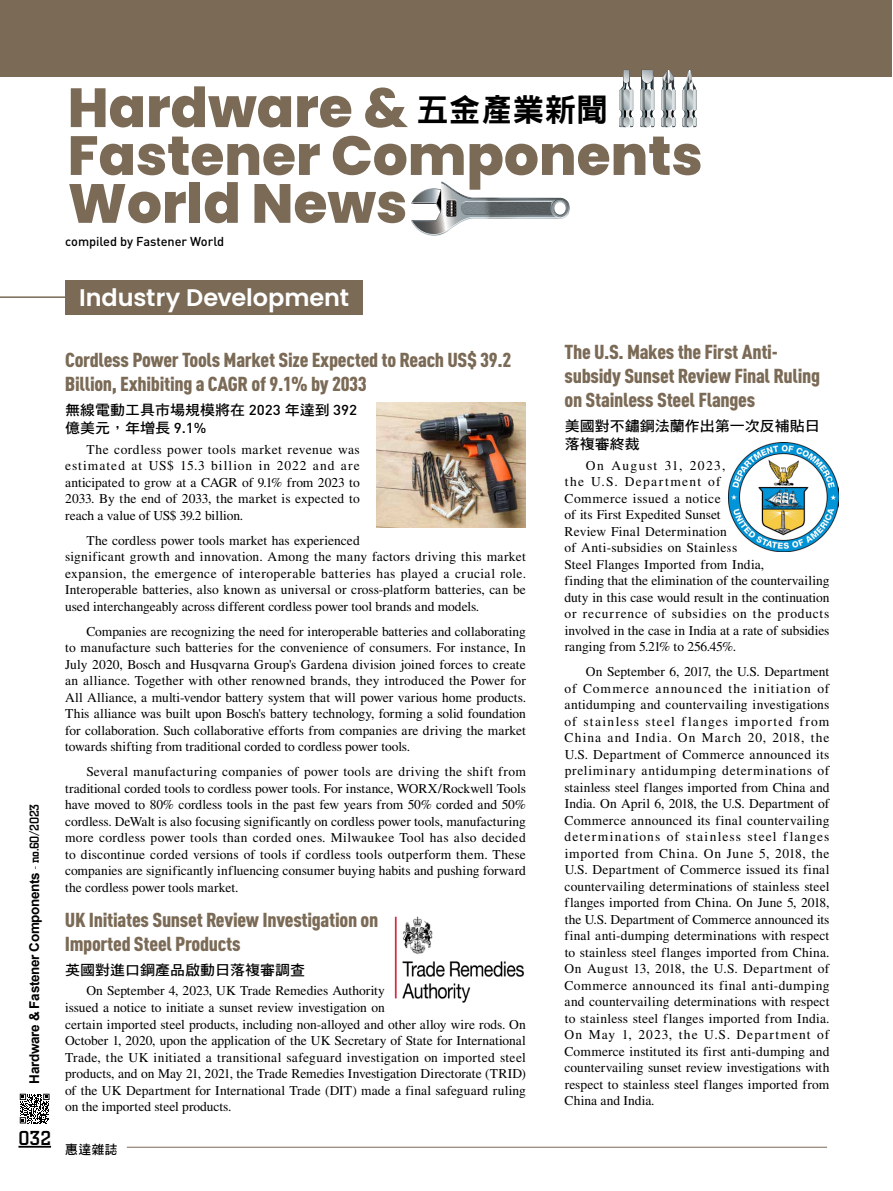
<style>
.page{position:relative;width:893px;height:1191px;background:#fff}
.page>*{position:absolute;margin:0;border:0;box-sizing:border-box;transform-origin:0 0}
.t1{font:800 55.05px/47.8px "Poppins";color:#7a6a56}
.t2{font:31.95px "DF Hei Std W9";color:#000}
.t3{font:600 24px "Poppins";color:#fff}
.t4{font:500 21px "City D";color:#000}
.t5{font:900 19.95px/24px "DIN Cond";letter-spacing:-.015em;color:#7a6a56;scale:1.05 1}
.t6{font:14.25px/18px "DF Hei Std W7";color:#000;scale:1.05 1}
.t7{font:13.5px/16.5px "Times LT Std";letter-spacing:.005em;color:#000;text-align:justify}
.t8{font:700 13.5px "Arial";letter-spacing:-.025em;color:#000}
.t9{font:500 12.75px "DIN Pro";color:#000}
.t10{font:12.75px "DF Hei Std W7";color:#000}
.s1{font-family:"City D";font-weight:500}
.s2{font-family:"DIN Pro";font-weight:500}
</style>
<div class="page">
<hr style="left:18px;top:1145px;width:33px;height:2px;background:#000">
<hr style="left:127px;top:1147px;width:700px;height:1px;background:#7a6a56">
<svg style="left:20px;top:1093px;width:30px;height:30px"></svg>
<div style="left:0;top:0;width:891px;height:76px;background:#7a6a56"></div>
<svg style="left:640px;top:70px;width:14px;height:57px"></svg>
<svg style="left:619px;top:70px;width:14px;height:57px"></svg>
<svg style="left:623px;top:89px;width:7px;height:22px"></svg>
<svg style="left:619px;top:89px;width:4px;height:22px"></svg>
<svg style="left:630px;top:89px;width:3px;height:22px"></svg>
<svg style="left:661px;top:70px;width:14px;height:57px"></svg>
<svg style="left:683px;top:70px;width:13px;height:57px"></svg>
<svg style="left:411px;top:181px;width:159px;height:55px"></svg>
<div style="left:65px;top:280px;width:298px;height:34px;background:#7a6a56"></div>
<hr style="left:0;top:296px;width:65px;height:2px;background:#7a6a56">
<img style="left:377px;top:402px;width:149px;height:125px">
<img style="left:394px;top:916px;width:131px;height:87px">
<img style="left:729px;top:442px;width:109px;height:110px">
<h1 class="t1" style="left:68px;top:84px;width:636px">Hardware &amp;<br>Fastener Components<br>World News</h1>
<h2 class="t2" style="left:417px;top:92px;width:193px">五金產業新聞</h2>
<p class="t9" style="left:65px;top:233px;width:161px">compiled by Fastener World</p>
<h3 class="t3" style="left:79px;top:283px;width:272px">Industry Development</h3>
<p class="t8" style="left:25px;top:1083px;width:281px;rotate:-90deg">Hardware &amp; Fastener Components <span class="s1">- no.60/2023</span></p>
<h3 class="t4" style="left:18px;top:1126px;width:34px">032</h3>
<h3 class="t5" style="left:65px;top:348px;width:427px">Cordless Power Tools Market Size Expected to Reach US$ 39.2<br>Billion, Exhibiting a CAGR of 9.1% by 2033</h3>
<p class="t6" style="left:65px;top:400px;width:280px">無線電動工具市場規模將在 <span class="s2">2023</span> 年達到 <span class="s2">392</span>億美元，年增長 <span class="s2">9.1%</span></p>
<p class="t7" style="left:65px;top:441px;width:296px;text-indent:21px">The cordless power tools market revenue was estimated at US$ 15.3 billion in 2022 and are anticipated to grow at a CAGR of 9.1% from 2023 to 2033. By the end of 2033, the market is expected to reach a value of US$ 39.2 billion.</p>
<p class="t7" style="left:65px;top:531px;width:462px;text-align:left;text-indent:21px">The cordless power tools market has experienced<br>significant growth and innovation. Among the many factors driving this market expansion, the emergence of interoperable batteries has played a crucial role.<br>Interoperable batteries, also known as universal or cross-platform batteries, can be used interchangeably across different cordless power tool brands and models.</p>
<p class="t7" style="left:65px;top:622px;width:462px;text-indent:21px">Companies are recognizing the need for interoperable batteries and collaborating to manufacture such batteries for the convenience of consumers. For instance, In July 2020, Bosch and Husqvarna Group's Gardena division joined forces to create an alliance. Together with other renowned brands, they introduced the Power for All Alliance, a multi-vendor battery system that will power various home products.<br>This alliance was built upon Bosch's battery technology, forming a solid foundation for collaboration. Such collaborative efforts from companies are driving the market towards shifting from traditional corded to cordless power tools.</p>
<p class="t7" style="left:65px;top:763px;width:462px;text-indent:21px">Several manufacturing companies of power tools are driving the shift from traditional corded tools to cordless power tools. For instance, WORX/Rockwell Tools have moved to 80% cordless tools in the past few years from 50% corded and 50% cordless. DeWalt is also focusing significantly on cordless power tools, manufacturing more cordless power tools than corded ones. Milwaukee Tool has also decided to discontinue corded versions of tools if cordless tools outperform them. These companies are significantly influencing consumer buying habits and pushing forward the cordless power tools market.</p>
<h3 class="t5" style="left:65px;top:907px;width:300px">UK Initiates Sunset Review Investigation on<br>Imported Steel Products</h3>
<p class="t6" style="left:65px;top:960px;width:230px">英國對進口鋼產品啟動日落複審調查</p>
<p class="t7" style="left:65px;top:982px;width:462px;text-align:left;text-indent:21px">On September 4, 2023, UK Trade Remedies Authority<br>issued a notice to initiate a sunset review investigation on<br>certain imported steel products, including non-alloyed and other alloy wire rods. On October 1, 2020, upon the application of the UK Secretary of State for International Trade, the UK initiated a transitional safeguard investigation on imported steel products, and on May 21, 2021, the Trade Remedies Investigation Directorate (TRID) of the UK Department for International Trade (DIT) made a final safeguard ruling on the imported steel products.</p>
<p class="t10" style="left:65px;top:1142px;width:54px">惠達雜誌</p>
<h3 class="t5" style="left:565px;top:340px;width:245px">The U.S. Makes the First Anti&shy;subsidy Sunset Review Final Ruling on Stainless Steel Flanges</h3>
<p class="t6" style="left:565px;top:416px;width:244px">美國對不鏽鋼法蘭作出第一次反補貼日落複審終裁</p>
<p class="t7" style="left:565px;top:457px;width:266px;text-align:left;text-indent:21px">On August 31, 2023,<br>the U.S. Department of<br>Commerce issued a notice<br>of its First Expedited Sunset<br>Review Final Determination<br>of Anti-subsidies on Stainless<br>Steel Flanges Imported from India,<br>finding that the elimination of the countervailing duty in this case would result in the continuation or recurrence of subsidies on the products involved in the case in India at a rate of subsidies ranging from 5.21% to 256.45%.</p>
<p class="t7" style="left:565px;top:663px;width:266px;text-indent:21px">On September 6, 2017, the U.S. Department of Commerce announced the initiation of antidumping and countervailing investigations of stainless steel flanges imported from China and India. On March 20, 2018, the U.S. Department of Commerce announced its preliminary antidumping determinations of stainless steel flanges imported from China and India. On April 6, 2018, the U.S. Department of Commerce announced its final countervailing determinations of stainless steel flanges imported from China. On June 5, 2018, the U.S. Department of Commerce issued its final countervailing determinations of stainless steel flanges imported from China. On June 5, 2018, the U.S. Department of Commerce announced its final anti-dumping determinations with respect to stainless steel flanges imported from China.<br>On August 13, 2018, the U.S. Department of Commerce announced its final anti-dumping and countervailing determinations with respect to stainless steel flanges imported from India.<br>On May 1, 2023, the U.S. Department of Commerce instituted its first anti-dumping and countervailing sunset review investigations with respect to stainless steel flanges imported from China and India.</p>
</div>
